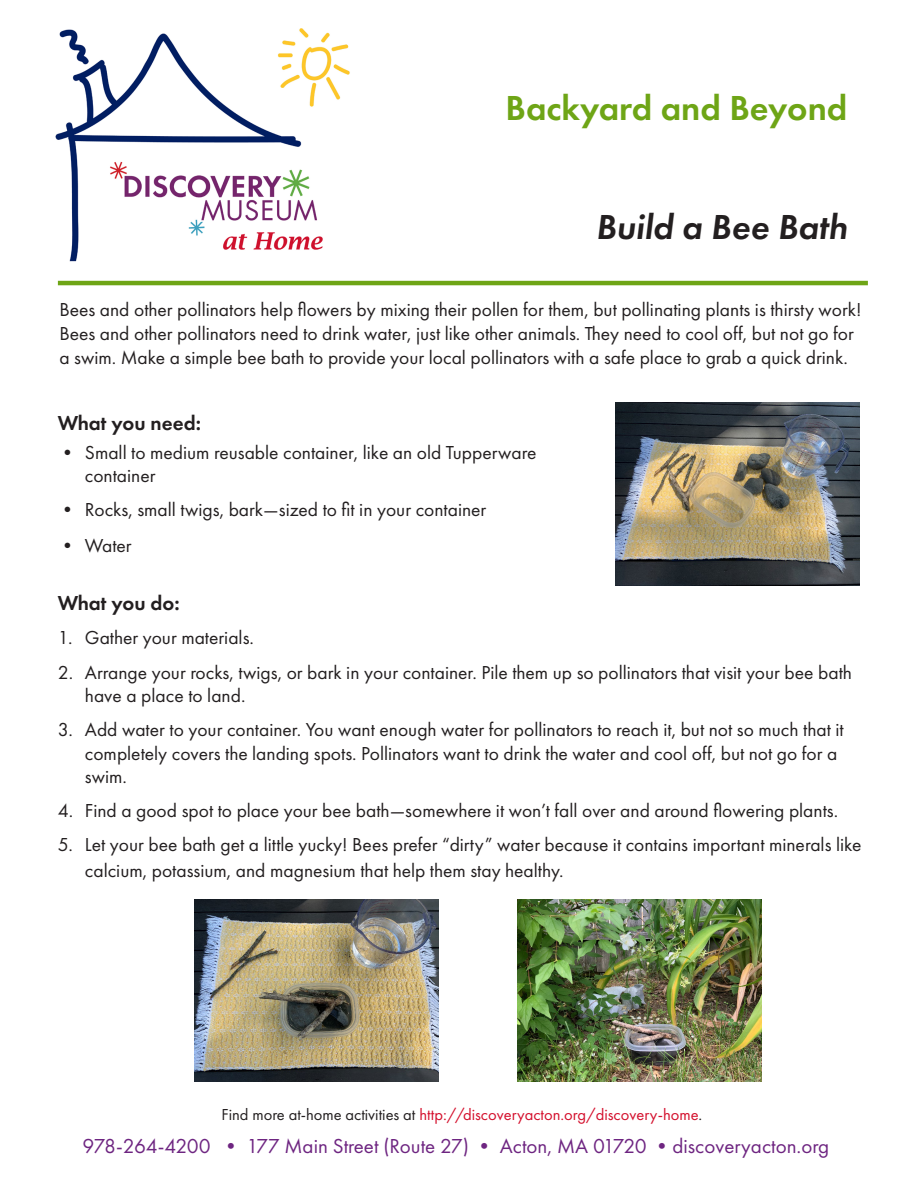
<style>
.page{position:relative;width:918px;height:1188px;background:#fff}
.page>*{position:absolute;margin:0;border:0;box-sizing:border-box;transform-origin:0 0}
.t1{font:600 36px "Futura PT";color:#6ea516}
.t2{font:italic 600 36px "Futura PT";color:#231f20}
.t3{font:21px "Futura PT";color:#6e2581}
.t4{font:600 21px "Futura PT";color:#231f20}
.t5{font:19.5px/23.4px "Futura PT";color:#231f20}
.t6{font:16.5px "Futura PT";color:#d40f2c}
.s1{color:#231f20}
</style>
<div class="page">
<img style="left:55px;top:28px;width:295px;height:234px">
<img style="left:616px;top:402px;width:243px;height:183px">
<img style="left:518px;top:899px;width:244px;height:183px">
<img style="left:195px;top:899px;width:243px;height:183px">
<hr style="left:58px;top:281px;width:810px;height:4px;background:#6ea516">
<p class="t1" style="left:506px;top:86px;width:343px">Backyard and Beyond</p>
<p class="t2" style="left:596px;top:204px;width:253px">Build a Bee Bath</p>
<p class="t5" style="left:59px;top:298px;width:804px;line-height:24px">Bees and other pollinators help flowers by mixing their pollen for them, but pollinating plants is thirsty work!<br>Bees and other pollinators need to drink water, just like other animals. They need to cool off, but not go for a swim. Make a simple bee bath to provide your local pollinators with a safe place to grab a quick drink.</p>
<p class="t4" style="left:58px;top:410px;width:145px">What you need:</p>
<p class="t5" style="left:85px;top:440px;width:453px;text-indent:-27px">• Small to medium reusable container, like an old Tupperware container</p>
<p class="t5" style="left:58px;top:498px;width:430px">• Rocks, small twigs, bark—sized to fit in your container</p>
<p class="t5" style="left:58px;top:534px;width:75px">• Water</p>
<p class="t4" style="left:58px;top:590px;width:123px">What you do:</p>
<p class="t5" style="left:58px;top:626px;width:198px">1. Gather your materials.</p>
<p class="t5" style="left:85px;top:660px;width:769px;text-indent:-27px">2. Arrange your rocks, twigs, or bark in your container. Pile them up so pollinators that visit your bee bath have a place to land.</p>
<p class="t5" style="left:85px;top:718px;width:760px;text-indent:-27px">3. Add water to your container. You want enough water for pollinators to reach it, but not so much that it completely covers the landing spots. Pollinators want to drink the water and cool off, but not go for a swim.</p>
<p class="t5" style="left:58px;top:799px;width:782px">4. Find a good spot to place your bee bath—somewhere it won’t fall over and around flowering plants.</p>
<p class="t5" style="left:85px;top:832px;width:778px;line-height:25.2px;text-indent:-27px">5. Let your bee bath get a little yucky! Bees prefer “dirty” water because it contains important minerals like calcium, potassium, and magnesium that help them stay healthy.</p>
<p class="t6" style="left:222px;top:1104px;width:482px"><span class="s1">Find more at-home activities at</span> http://discoveryacton.org/discovery-home<span class="s1">.</span></p>
<p class="t3" style="left:83px;top:1134px;width:748px">978-264-4200 • 177 Main Street (Route 27) • Acton, MA 01720 •discoveryacton.org</p>
</div>
